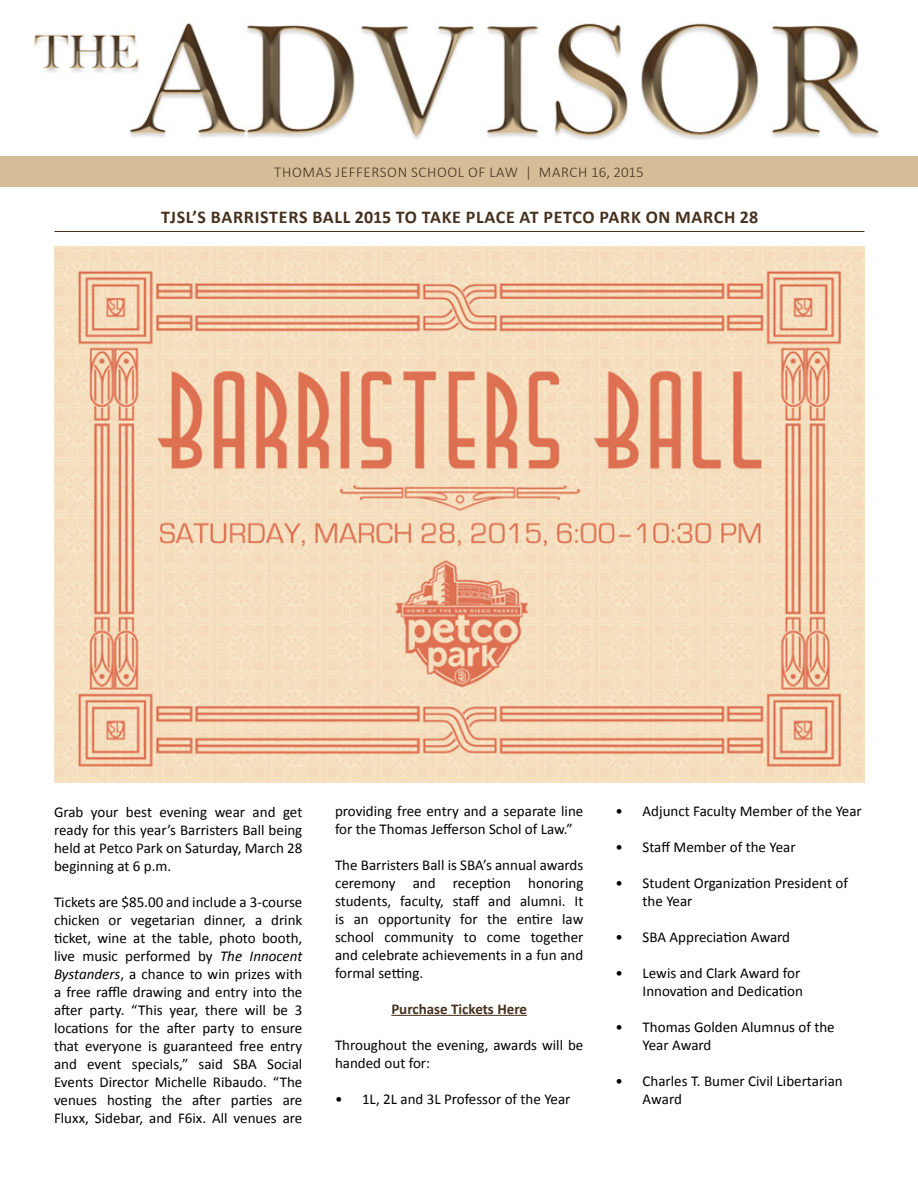
<style>
.page{position:relative;width:918px;height:1188px;background:#fff}
.page>*{position:absolute;margin:0;border:0;box-sizing:border-box;transform-origin:0 0}
.t1{font:700 18px "Calibri";letter-spacing:.04em;color:#46311e}
.t2{font:15px/18px "Calibri";color:#000}
.t3{font:300 15px "Calibri";letter-spacing:.04em;color:#46311e}
.t4{font:700 15px "Calibri";color:#46311e}
.s1{font-style:italic}
</style>
<div class="page">
<div style="left:0;top:156px;width:918px;height:31px;background:#d5be97"></div>
<img style="left:34px;top:22px;width:845px;height:119px">
<hr style="left:391px;top:1015px;width:136px;height:1px;background:#46311e">
<img style="left:54px;top:246px;width:811px;height:537px">
<hr style="left:54px;top:231px;width:810px;height:1px;background:#46311e">
<p class="t3" style="left:274px;top:163px;width:371px">THOMAS JEFFERSON SCHOOL OF LAW | MARCH 16, 2015</p>
<p class="t1" style="left:161px;top:204px;width:599px">TJSL’S BARRISTERS BALL 2015 TO TAKE PLACE AT PETCO PARK ON MARCH 28</p>
<p class="t2" style="left:54px;top:803px;width:250px;text-align:justify">Grab your best evening wear and get ready for this year’s Barristers Ball being held at Petco Park on Saturday, March 28 beginning at 6 p.m.</p>
<p class="t2" style="left:54px;top:893px;width:250px;text-align:justify">Tickets are $85.00 and include a 3-course chicken or vegetarian dinner, a drink ticket, wine at the table, photo booth, live music performed by <span class="s1">The Innocent Bystanders</span>, a chance to win prizes with a free raffle drawing and entry into the after party. “This year, there will be 3 locations for the after party to ensure that everyone is guaranteed free entry and event specials,” said SBA Social Events Director Michelle Ribaudo. “The venues hosting the after parties are Fluxx, Sidebar, and F6ix. All venues are</p>
<p class="t2" style="left:335px;top:801px;width:250px">providing free entry and a separate line for the Thomas Jefferson Schol of Law.”</p>
<p class="t2" style="left:335px;top:855px;width:250px;text-align:justify">The Barristers Ball is SBA’s annual awards ceremony and reception honoring students, faculty, staff and alumni. It is an opportunity for the entire law school community to come together and celebrate achievements in a fun and formal setting.</p>
<p class="t4" style="left:391px;top:998px;width:137px">Purchase Tickets Here</p>
<p class="t2" style="left:335px;top:1035px;width:250px">Throughout the evening, awards will be handed out for:</p>
<p class="t2" style="left:335px;top:1089px;width:237px">• 1L, 2L and 3L Professor of the Year</p>
<p class="t2" style="left:616px;top:801px;width:248px">• Adjunct Faculty Member of the Year</p>
<p class="t2" style="left:616px;top:837px;width:181px">• Staff Member of the Year</p>
<p class="t2" style="left:643px;top:873px;width:207px;text-indent:-27px">• Student Organization President of the Year</p>
<p class="t2" style="left:616px;top:927px;width:176px">• SBA Appreciation Award</p>
<p class="t2" style="left:616px;top:963px;width:189px;text-align:right">• Lewis and Clark Award for<br>Innovation and Dedication</p>
<p class="t2" style="left:643px;top:1017px;width:194px;text-indent:-27px">• Thomas Golden Alumnus of the<br>Year Award</p>
<p class="t2" style="left:643px;top:1071px;width:202px;text-indent:-27px">• Charles T. Bumer Civil Libertarian<br>Award</p>
</div>
